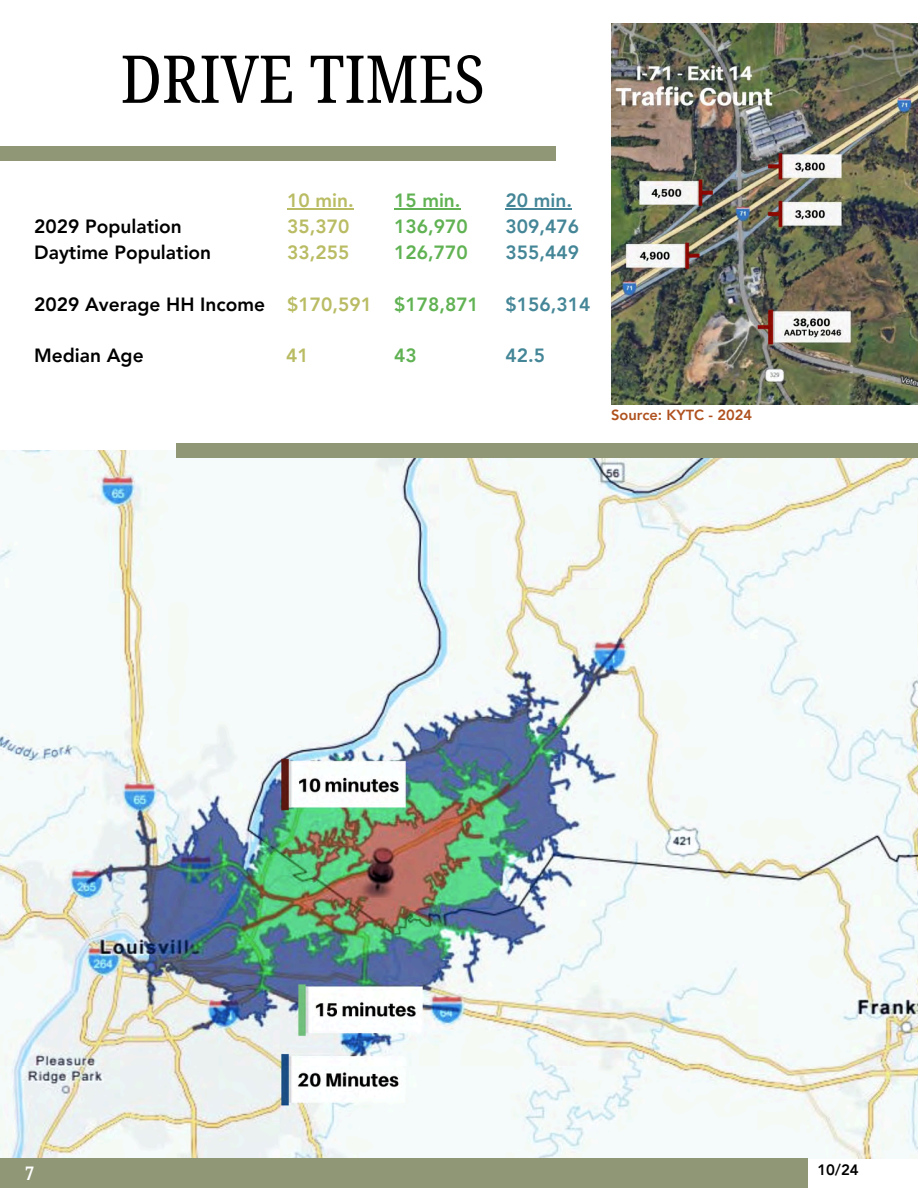
<style>
.page{position:relative;width:918px;height:1188px;background:#fff}
.page>*{position:absolute;margin:0;border:0;box-sizing:border-box;transform-origin:0 0}
.t1{font:66px "Noto Serif Ethiopic Condensed";color:#000}
.t2{font:800 19.05px/25.8px "Avenir LT Pro";color:#000}
.t3{font:800 19.05px/25.8px "Avenir LT Pro";color:#448697}
.t4{font:800 19.05px/25.8px "Avenir LT Pro";color:#60b253}
.t5{font:800 19.05px/25.8px "Avenir LT Pro";color:#b9bc63}
.t6{font:700 18.75px "Noto Serif Ethiopic Condensed";color:#fff}
.t7{font:800 15px "Avenir LT Pro";color:#000}
.t8{font:800 14.55px "Avenir LT Pro";color:#af511e}
</style>
<div class="page">
<img style="left:0;top:451px;width:918px;height:707px">
<div style="left:176px;top:444px;width:742px;height:14px;background:#909777"></div>
<div style="left:0;top:1158px;width:808px;height:30px;background:#909777"></div>
<div style="left:0;top:147px;width:555px;height:14px;background:#909777"></div>
<hr style="left:287px;top:208px;width:67px;height:1px;background:#b9bc63">
<hr style="left:394px;top:208px;width:67px;height:1px;background:#60b253">
<hr style="left:506px;top:208px;width:66px;height:1px;background:#448697">
<img style="left:611px;top:24px;width:307px;height:380px">
<h2 class="t1" style="left:121px;top:32px;width:366px">DRIVE TIMES</h2>
<h2 class="t2" style="left:34px;top:215px;width:179px">2029 Population<br>Daytime Population</h2>
<h2 class="t2" style="left:34px;top:293px;width:232px">2029 Average HH Income</h2>
<h2 class="t5" style="left:287px;top:189px;width:68px">10 min.<br>35,370<br>33,255</h2>
<h2 class="t5" style="left:287px;top:293px;width:86px">$170,591</h2>
<h2 class="t4" style="left:394px;top:189px;width:75px">15 min.<br>136,970<br>126,770</h2>
<h2 class="t4" style="left:394px;top:293px;width:86px">$178,871</h2>
<h2 class="t3" style="left:506px;top:189px;width:75px">20 min.<br>309,476<br>355,449</h2>
<p class="t3" style="left:506px;top:293px;width:86px">$156,314</p>
<p class="t2" style="left:34px;top:344px;width:111px">Median Age</p>
<h2 class="t5" style="left:286px;top:344px;width:24px">41</h2>
<p class="t4" style="left:394px;top:344px;width:24px">43</p>
<p class="t3" style="left:506px;top:344px;width:41px">42.5</p>
<p class="t8" style="left:611px;top:409px;width:143px">Source: KYTC - 2024</p>
<h1 class="t6" style="left:25px;top:1160px;width:11px">7</h1>
<h2 class="t7" style="left:817px;top:1164px;width:43px">10/24</h2>
</div>
